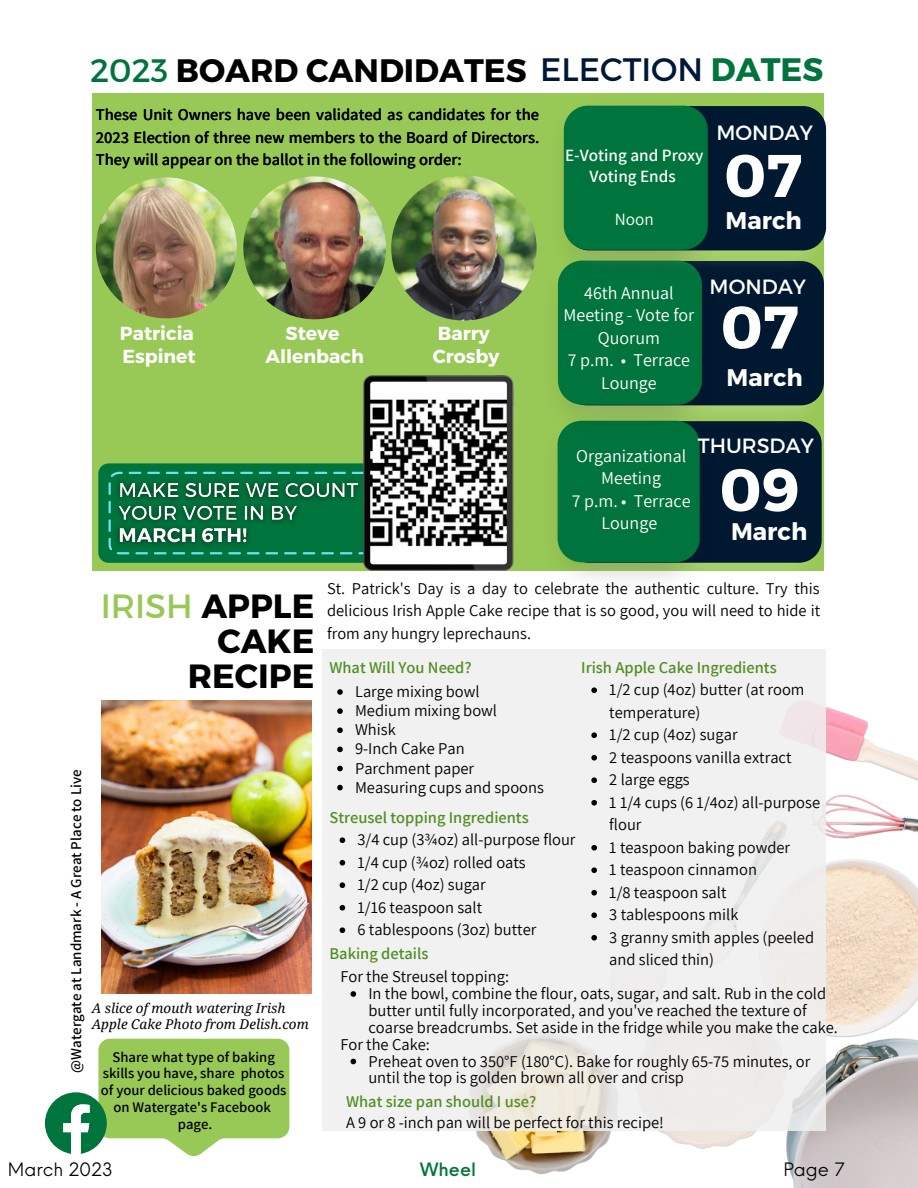
<style>
.page{position:relative;width:918px;height:1188px;background:#fff}
.page>*{position:absolute;margin:0;border:0;box-sizing:border-box;transform-origin:0 0}
.t1{font:700 60px "Montserrat";color:#fff}
.t2{font:700 33.6px/34.8px "Montserrat";color:#000;text-align:right}
.t3{font:700 32.4px "Montserrat";color:#000}
.t4{font:700 24px "Montserrat";color:#fff}
.t5{font:20.7px "Montserrat";color:#fff}
.t6{font:700 18.9px/22.5px "Montserrat";color:#fff}
.t7{font:18px/22.5px "Assistant";color:#fff;text-align:center}
.t8{font:18px "Neue Einstellung";color:#000}
.t9{font:500 18px "Neue Einstellung";color:#00743d}
.t10{font:600 17.25px/21.5px "Assistant";color:#fff;text-align:center}
.t11{font:17.25px "Assistant";color:#fff}
.t12{font:16.5px/22.5px "Assistant";color:#000}
.t13{font:600 16.5px/22.5px "Assistant";color:#000;text-align:justify}
.t14{font:600 16.5px "Assistant";color:#508e21}
.t15{font:600 15px "Assistant";color:#000}
.t16{font:600 14.7px/16.8px "Assistant";color:#000;text-align:center}
.t17{font:italic 13.5px/15.8px "Droid Serif";color:#000}
.s1{font-weight:400;color:#00743d}
.s2{font-weight:400;color:#001837}
.s3{color:#00743d}
.s4{font-weight:400;color:#98c856}
</style>
<div class="page">
<img style="left:101px;top:700px;width:208px;height:294px">
<svg style="left:45px;top:1039px;width:244px;height:117px"></svg>
<img style="left:309px;top:700px;width:609px;height:488px">
<div style="left:322px;top:649px;width:504px;height:482px;background:#efefef"></div>
<div style="left:92px;top:94px;width:731px;height:476px;background:#98c856"></div>
<svg style="left:98px;top:463px;width:266px;height:100px"></svg>
<img style="left:364px;top:376px;width:149px;height:194px">
<img style="left:391px;top:175px;width:146px;height:146px;border-radius:50%">
<img style="left:243px;top:176px;width:143px;height:143px;border-radius:50%">
<img style="left:96px;top:177px;width:141px;height:141px;border-radius:50%">
<img style="left:714px;top:563px;width:109px;height:8px">
<img style="left:717px;top:405px;width:107px;height:24px">
<img style="left:543px;top:441px;width:171px;height:138px">
<svg style="left:558px;top:421px;width:264px;height:142px"></svg>
<img style="left:557px;top:285px;width:160px;height:152px">
<svg style="left:558px;top:274px;width:266px;height:131px"></svg>
<img style="left:722px;top:98px;width:105px;height:176px">
<img style="left:558px;top:105px;width:164px;height:177px">
<svg style="left:564px;top:106px;width:262px;height:144px"></svg>
<svg style="left:337px;top:689px;width:6px;height:6px"></svg>
<svg style="left:337px;top:708px;width:6px;height:6px"></svg>
<svg style="left:337px;top:727px;width:6px;height:6px"></svg>
<svg style="left:337px;top:747px;width:6px;height:5px"></svg>
<svg style="left:337px;top:766px;width:6px;height:5px"></svg>
<svg style="left:337px;top:785px;width:6px;height:5px"></svg>
<svg style="left:340px;top:837px;width:5px;height:6px"></svg>
<svg style="left:340px;top:860px;width:5px;height:6px"></svg>
<svg style="left:340px;top:882px;width:5px;height:6px"></svg>
<svg style="left:340px;top:905px;width:5px;height:6px"></svg>
<svg style="left:340px;top:927px;width:5px;height:6px"></svg>
<svg style="left:591px;top:687px;width:6px;height:6px"></svg>
<svg style="left:591px;top:732px;width:6px;height:6px"></svg>
<svg style="left:591px;top:755px;width:6px;height:6px"></svg>
<svg style="left:591px;top:777px;width:6px;height:6px"></svg>
<svg style="left:591px;top:800px;width:6px;height:6px"></svg>
<svg style="left:591px;top:845px;width:6px;height:6px"></svg>
<svg style="left:591px;top:867px;width:6px;height:6px"></svg>
<svg style="left:591px;top:890px;width:6px;height:6px"></svg>
<svg style="left:591px;top:912px;width:6px;height:6px"></svg>
<svg style="left:591px;top:935px;width:6px;height:6px"></svg>
<svg style="left:351px;top:991px;width:5px;height:6px"></svg>
<svg style="left:351px;top:1059px;width:5px;height:5px"></svg>
<img style="left:110px;top:469px;width:259px;height:88px">
<h3 class="t3" style="left:90px;top:50px;width:735px"><span class="s1">2023</span> BOARD CANDIDATES <span class="s2">ELECTION</span> <span class="s3">DATES</span></h3>
<p class="t13" style="left:96px;top:103px;width:445px">These Unit Owners have been validated as candidates for the 2023 Election of three new members to the Board of Directors.<br>They will appear on the ballot in the following order:</p>
<p class="t6" style="left:120px;top:321px;width:77px">Patricia<br>Espinet</p>
<p class="t6" style="left:266px;top:321px;width:100px;text-align:center">Steve<br>Allenbach</p>
<p class="t6" style="left:433px;top:321px;width:68px">Barry<br>Crosby</p>
<p class="t5" style="left:716px;top:119px;width:98px">MONDAY</p>
<p class="t10" style="left:565px;top:144px;width:140px">E-Voting and Proxy<br>Voting Ends</p>
<p class="t11" style="left:615px;top:208px;width:41px">Noon</p>
<h3 class="t4" style="left:726px;top:205px;width:78px">March</h3>
<h1 class="t1" style="left:724px;top:137px;width:79px">07</h1>
<p class="t7" style="left:564px;top:281px;width:132px">46th Annual<br>Meeting - Vote for<br>Quorum<br>7 p.m. • Terrace<br>Lounge</p>
<p class="t5" style="left:710px;top:273px;width:98px">MONDAY</p>
<h1 class="t1" style="left:721px;top:288px;width:79px">07</h1>
<h3 class="t4" style="left:727px;top:362px;width:78px">March</h3>
<p class="t7" style="left:572px;top:444px;width:120px">Organizational<br>Meeting<br>7 p.m. • Terrace<br>Lounge</p>
<p class="t5" style="left:698px;top:432px;width:118px">THURSDAY</p>
<h1 class="t1" style="left:720px;top:451px;width:82px">09</h1>
<h3 class="t4" style="left:731px;top:516px;width:78px">March</h3>
<h2 class="t2" style="left:101px;top:587px;width:215px"><span class="s4">IRISH</span> APPLE<br>CAKE<br>RECIPE</h2>
<p class="t15" style="left:66px;top:1073px;width:305px;rotate:-90deg">@Watergate at Landmark - A Great Place to Live</p>
<p class="t17" style="left:92px;top:1001px;width:219px">A slice of mouth watering Irish<br>Apple Cake Photo from Delish.com</p>
<p class="t16" style="left:101px;top:1048px;width:187px">Share what type of baking skills you have, share photos of your delicious baked goods on Watergate's Facebook page.</p>
<p class="t12" style="left:327px;top:576px;width:495px;text-align:justify">St. Patrick's Day is a day to celebrate the authentic culture. Try this delicious Irish Apple Cake recipe that is so good, you will need to hide it from any hungry leprechauns.</p>
<p class="t14" style="left:329px;top:656px;width:144px">What Will You Need?</p>
<p class="t12" style="left:355px;top:681px;width:190px;line-height:19.2px">Large mixing bowl<br>Medium mixing bowl<br>Whisk<br>9-Inch Cake Pan<br>Parchment paper<br>Measuring cups and spoons</p>
<p class="t14" style="left:581px;top:656px;width:197px">Irish Apple Cake Ingredients</p>
<p class="t12" style="left:609px;top:678px;width:212px">1/2 cup (4oz) butter (at room temperature)<br>1/2 cup (4oz) sugar<br>2 teaspoons vanilla extract<br>2 large eggs<br>1 1/4 cups (6 1/4oz) all-purpose flour<br>1 teaspoon baking powder<br>1 teaspoon cinnamon<br>1/8 teaspoon salt<br>3 tablespoons milk<br>3 granny smith apples (peeled and sliced thin)</p>
<p class="t14" style="left:329px;top:806px;width:201px">Streusel topping Ingredients</p>
<p class="t12" style="left:358px;top:828px;width:220px">3/4 cup (3¾oz) all-purpose flour<br>1/4 cup (¾oz) rolled oats<br>1/2 cup (4oz) sugar<br>1/16 teaspoon salt<br>6 tablespoons (3oz) butter</p>
<p class="t14" style="left:329px;top:943px;width:101px">Baking details</p>
<p class="t12" style="left:368px;top:985px;width:471px;line-height:16.8px">In the bowl, combine the flour, oats, sugar, and salt. Rub in the cold butter until fully incorporated, and you've reached the texture of coarse breadcrumbs. Set aside in the fridge while you make the cake.</p>
<p class="t12" style="left:368px;top:1052px;width:443px;line-height:16.8px">Preheat oven to 350°F (180°C). Bake for roughly 65-75 minutes, or until the top is golden brown all over and crisp</p>
<p class="t12" style="left:340px;top:965px;width:170px">For the Streusel topping:</p>
<p class="t12" style="left:340px;top:1032px;width:91px">For the Cake:</p>
<p class="t14" style="left:346px;top:1091px;width:192px">What size pan should I use?</p>
<p class="t12" style="left:346px;top:1111px;width:319px">A 9 or 8 -inch pan will be perfect for this recipe!</p>
<p class="t8" style="left:8px;top:1153px;width:107px">March 2023</p>
<p class="t9" style="left:420px;top:1153px;width:57px">Wheel</p>
<p class="t8" style="left:783px;top:1153px;width:62px">Page 7</p>
</div>
